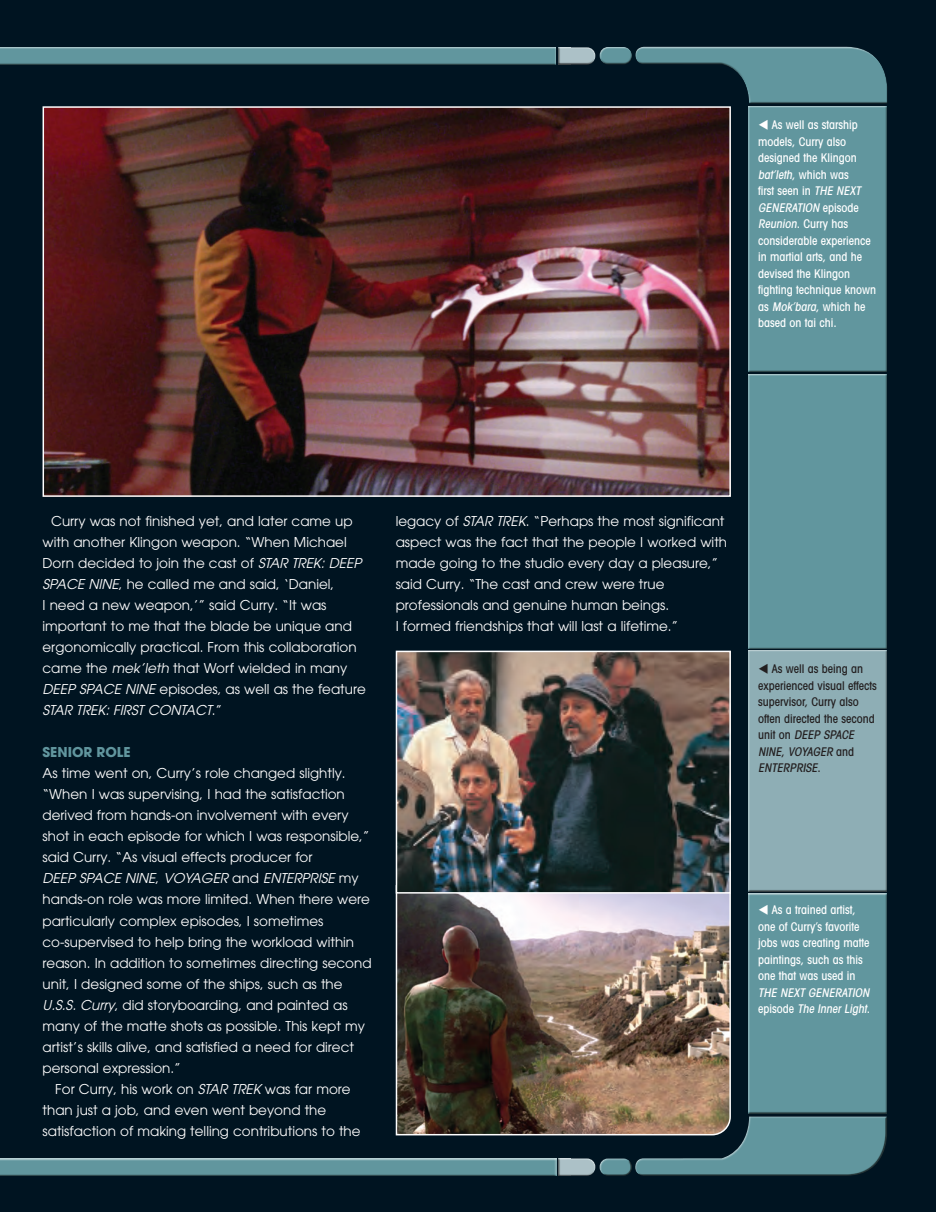
<style>
.page{position:relative;width:936px;height:1212px;background:#fff}
.page>*{position:absolute;margin:0;border:0;box-sizing:border-box;transform-origin:0 0}
.t1{font:13.5px/21px "Avant Garde";color:#fff}
.t2{font:italic 13.5px "Avant Garde LT";color:#fff}
.t3{font:700 13.5px "Avant Garde";color:#61969e}
.t4{font:500 condensed 12px/16.5px "Avant Garde LT";color:#fff}
.t5{font:500 condensed 12px/16.5px "Avant Garde LT";color:#231f20}
.t6{font:italic 500 condensed 12px/16.5px "Avant Garde LT";color:#fff}
.s1{font-style:italic}
.s2{font-family:"Avant Garde LT";font-style:italic}
.s3{font-family:"Avant Garde";font-style:normal}
.s4{font-style:normal}
</style>
<div class="page">
<div style="left:0;top:0;width:935px;height:1212px;background:#001421"></div>
<div style="left:557px;top:46px;width:40px;height:19px;background:#231f20;opacity:.75"></div>
<div style="left:598px;top:45px;width:35px;height:15px;background:#fff;opacity:.75"></div>
<div style="left:598px;top:49px;width:36px;height:16px;background:#231f20;opacity:.75"></div>
<div style="left:598px;top:1158px;width:31px;height:17px;background:#fff;opacity:.75"></div>
<div style="left:601px;top:1158px;width:33px;height:20px;background:#231f20;opacity:.75"></div>
<div style="left:0;top:47px;width:557px;height:18px;background:#231f20;opacity:.75"></div>
<div style="left:746px;top:649px;width:142px;height:244px;background:#8eaeb5"></div>
<div style="left:747px;top:373px;width:141px;height:277px;background:#61969e"></div>
<div style="left:746px;top:893px;width:142px;height:223px;background:#231f20;opacity:.75"></div>
<div style="left:747px;top:106px;width:141px;height:268px;background:#61969e"></div>
<div style="left:557px;top:1157px;width:40px;height:19px;background:#231f20;opacity:.75"></div>
<div style="left:0;top:1158px;width:557px;height:18px;background:#231f20;opacity:.75"></div>
<div style="left:633px;top:1114px;width:255px;height:62px;background:#fff;opacity:.75"></div>
<div style="left:637px;top:1115px;width:251px;height:62px;background:#231f20;opacity:.75"></div>
<div style="left:633px;top:46px;width:252px;height:59px;background:#fff;opacity:.75"></div>
<div style="left:634px;top:58px;width:254px;height:48px;background:#231f20;opacity:.75"></div>
<img style="left:395px;top:884px;width:336px;height:252px">
<img style="left:46px;top:109px;width:681px;height:385px">
<div style="left:43px;top:106px;width:687px;height:391px;border:2px solid #fff"></div>
<img style="left:398px;top:654px;width:329px;height:236px">
<div style="left:395px;top:651px;width:335px;height:242px;border:2px solid #fff"></div>
<p class="t4" style="left:758px;top:117px;width:119px">▼ As well as starship models, Curry also designed the Klingon <span class="s1">bat’leth</span>, w h i c h w a s<br>first seen in <span class="s1">THE NEXT<br>GENERATION</span> e p i s o d e<br><span class="s1">Reunion</span>. C u r ry h a s considerable experience in martial arts, and he devised the Klingon fighting technique known a s <span class="s1">Mok’bara</span>, w h i c h h e based on tai chi.</p>
<p class="t1" style="left:43px;top:511px;width:325px;text-indent:9px">Curry was not finished yet, and later came up with another Klingon weapon. “When Michael Dorn decided to join the cast of <span class="s2">STAR TREK: DEEP SPACE NINE</span>, he called me and said, ‘Daniel,<br>I need a new weapon,’” said Curry. “It was important to me that the blade be unique and ergonomically practical. From this collaboration came the <span class="s1">mek’leth</span> that Worf wielded in many <span class="s2">DEEP SPACE NINE</span> episodes, as well as the feature</p>
<p class="t2" style="left:43px;top:702px;width:181px">STAR TREK: FIRST CONTACT<span class="s3">.”</span></p>
<p class="t3" style="left:43px;top:744px;width:90px">SENIOR ROLE</p>
<p class="t1" style="left:43px;top:763px;width:328px">As time went on, Curry’s role changed slightly. “When I was supervising, I had the satisfaction derived from hands-on involvement with every shot in each episode for which I was responsible,” said Curry. “As visual effects producer for</p>
<p class="t2" style="left:43px;top:870px;width:318px">DEEP SPACE NINE<span class="s3">,</span> VOYAGER <span class="s3">and</span> ENTERPRISE <span class="s3">my</span></p>
<p class="t1" style="left:43px;top:889px;width:329px">hands-on role was more limited. When there were</p>
<p class="t1" style="left:43px;top:910px;width:282px">particularly complex episodes, I sometimes</p>
<p class="t1" style="left:43px;top:931px;width:313px">co-supervised to help bring the workload within</p>
<p class="t1" style="left:43px;top:952px;width:330px">reason. In addition to sometimes directing second</p>
<p class="t1" style="left:43px;top:973px;width:301px">unit, I designed some of the ships, such as the</p>
<p class="t1" style="left:43px;top:994px;width:307px"><span class="s2">U.S.S. Curry</span>, did storyboarding, and painted as</p>
<p class="t1" style="left:43px;top:1015px;width:324px">many of the matte shots as possible. This kept my</p>
<p class="t1" style="left:43px;top:1036px;width:313px">artist’s skills alive, and satisfied a need for direct</p>
<p class="t1" style="left:43px;top:1057px;width:140px">personal expression.”</p>
<p class="t1" style="left:55px;top:1078px;width:297px">For Curry, his work on <span class="s2">STAR TREK</span> was far more</p>
<p class="t1" style="left:43px;top:1099px;width:285px">than just a job, and even went beyond the</p>
<p class="t1" style="left:43px;top:1120px;width:319px">satisfaction of making telling contributions to the</p>
<p class="t1" style="left:395px;top:511px;width:333px">legacy of <span class="s2">STAR TREK</span>. “Perhaps the most significant aspect was the fact that the people I worked with made going to the studio every day a pleasure,” said Curry. “The cast and crew were true professionals and genuine human beings.<br>I formed friendships that will last a lifetime.”</p>
<p class="t5" style="left:758px;top:660px;width:120px">▼ As well as being an experienced visual effects supervisor, Curry also often directed the second u n i t o n <span class="s1">DEEP SPACE<br>NINE</span>, <span class="s1">VOYAGER</span> a n d<br><span class="s1">ENTERPRISE</span>.</p>
<p class="t4" style="left:758px;top:901px;width:113px">▼ As a trained artist, one of Curry’s favorite jobs was creating matte paintings, such as this one that was used in</p>
<p class="t6" style="left:758px;top:984px;width:116px">THE NEXT GENERATION <span class="s4">e p i s o d e</span> The Inner Light<span class="s4">.</span></p>
</div>
